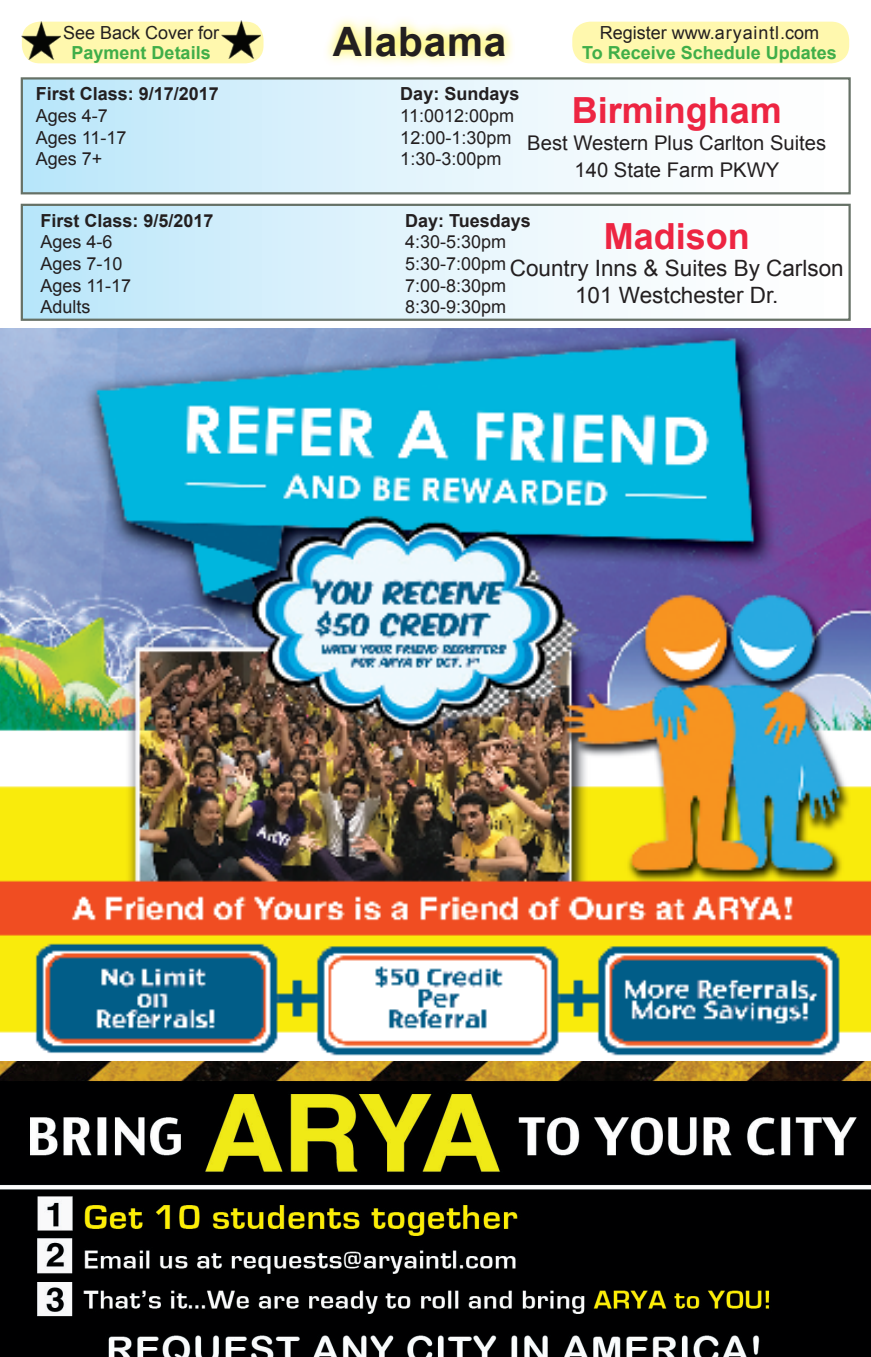
<style>
.page{position:relative;width:871px;height:1357px;background:#fff}
.page>*{position:absolute;margin:0;border:0;box-sizing:border-box;transform-origin:0 0}
.t1{font:700 40.5px "Arial";letter-spacing:.02em;color:#231f20}
.t2{font:700 36px "Arial";color:#ed2542}
.t3{font:22.5px "Arial";color:#231f20}
.t4{font:20.25px "Arial";color:#231f20}
.t5{font:18px "Arial";color:#231f20}
.t6{font:700 18px "Arial";color:#231f20}
.t7{font:700 18px "Arial";color:#40ae49}
</style>
<div class="page">
<div style="left:22px;top:205px;width:827px;height:115px;background:linear-gradient(to right,#bde7fa,#fff)"></div>
<div style="left:22px;top:78px;width:827px;height:115px;background:linear-gradient(to right,#bde7fa,#fff)"></div>
<div style="left:322px;top:14px;width:194px;height:54px;background:#fff101;opacity:.8"></div>
<div style="left:572px;top:22px;width:277px;height:41px;background:#fff8ae;border-radius:18px"></div>
<div style="left:22px;top:22px;width:241px;height:41px;background:#fff8ae;border-radius:18px"></div>
<img style="left:21px;top:21px;width:39px;height:39px">
<img style="left:221px;top:20px;width:39px;height:38px">
<img style="left:0;top:329px;width:871px;height:727px">
<img style="left:0;top:1061px;width:871px;height:296px">
<p class="t5" style="left:63px;top:21px;width:158px">See Back Cover for</p>
<p class="t7" style="left:72px;top:41px;width:141px">Payment Details</p>
<p class="t1" style="left:333px;top:15px;width:175px">Alabama</p>
<p class="t5" style="left:600px;top:21px;width:221px">Register www.aryaintl.com</p>
<p class="t7" style="left:582px;top:41px;width:256px">To Receive Schedule Updates</p>
<p class="t6" style="left:36px;top:82px;width:185px">First Class: 9/17/2017</p>
<p class="t6" style="left:400px;top:82px;width:121px">Day: Sundays</p>
<p class="t5" style="left:36px;top:104px;width:74px">Ages 4-7</p>
<p class="t5" style="left:400px;top:104px;width:115px">11:0012:00pm</p>
<p class="t5" style="left:36px;top:125px;width:92px">Ages 11-17</p>
<p class="t5" style="left:400px;top:125px;width:113px">12:00-1:30pm</p>
<p class="t5" style="left:36px;top:147px;width:68px">Ages 7+</p>
<p class="t5" style="left:400px;top:147px;width:103px">1:30-3:00pm</p>
<p class="t2" style="left:572px;top:86px;width:212px">Birmingham</p>
<p class="t4" style="left:527px;top:129px;width:300px">Best Western Plus Carlton Suites</p>
<p class="t4" style="left:574px;top:156px;width:206px">140 State Farm PKWY</p>
<p class="t6" style="left:40px;top:208px;width:175px">First Class: 9/5/2017</p>
<p class="t6" style="left:405px;top:208px;width:127px">Day: Tuesdays</p>
<p class="t5" style="left:40px;top:230px;width:74px">Ages 4-6</p>
<p class="t5" style="left:405px;top:230px;width:103px">4:30-5:30pm</p>
<p class="t5" style="left:40px;top:252px;width:84px">Ages 7-10</p>
<p class="t5" style="left:405px;top:252px;width:103px">5:30-7:00pm</p>
<p class="t5" style="left:40px;top:273px;width:92px">Ages 11-17</p>
<p class="t5" style="left:405px;top:273px;width:103px">7:00-8:30pm</p>
<p class="t5" style="left:40px;top:295px;width:52px">Adults</p>
<p class="t5" style="left:405px;top:295px;width:103px">8:30-9:30pm</p>
<p class="t2" style="left:604px;top:213px;width:148px">Madison</p>
<p class="t3" style="left:510px;top:254px;width:335px">Country Inns &amp; Suites By Carlson</p>
<p class="t3" style="left:575px;top:281px;width:205px">101 Westchester Dr.</p>
</div>
